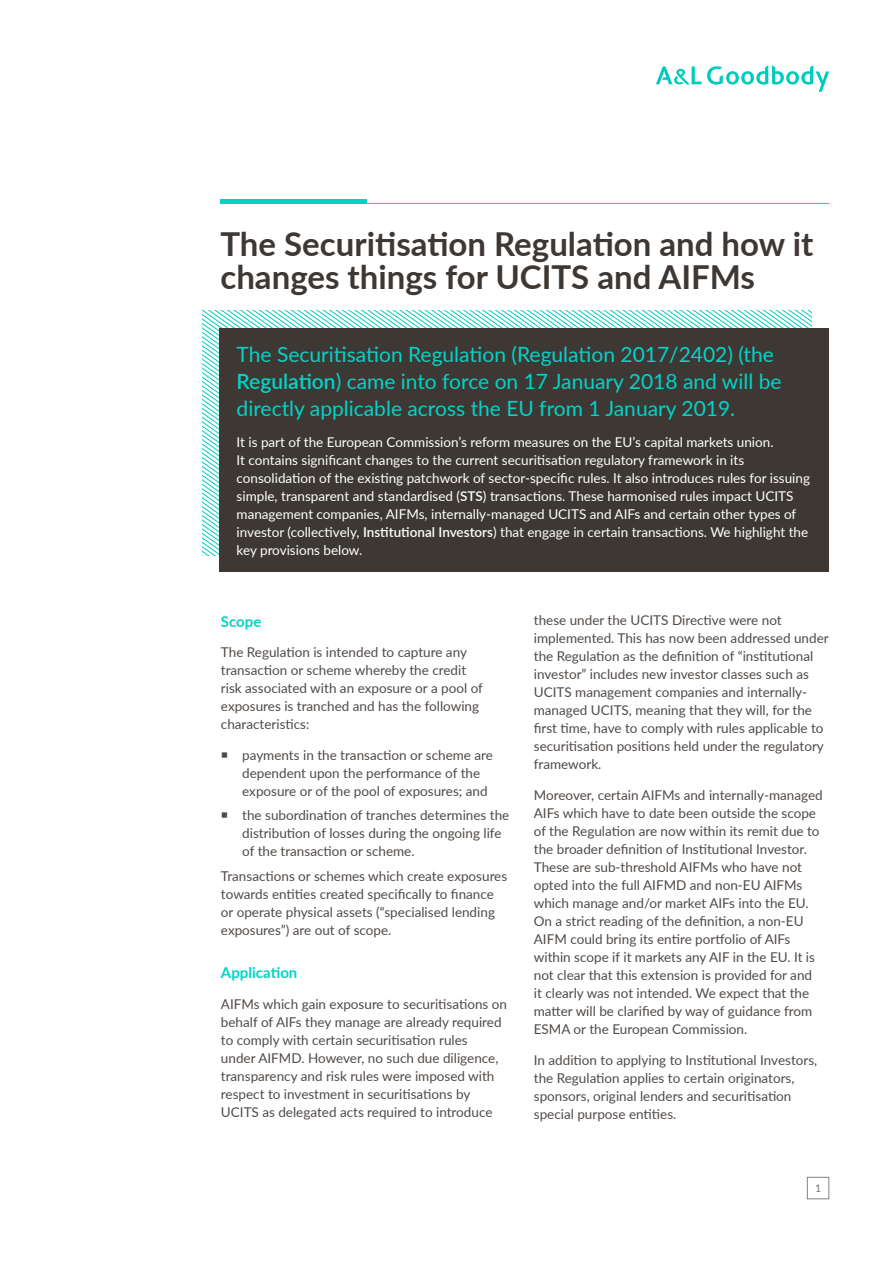
<style>
.page{position:relative;width:893px;height:1263px;background:#fff}
.page>*{position:absolute;margin:0;border:0;box-sizing:border-box;transform-origin:0 0}
.Heading{font:700 33px/33px "Lato";color:#3e3835}
.Intro_green_para{font:21px/27px "Lato";color:#03d3c6}
.Sub_Heading{font:700 15px "Lato";color:#03d3c6}
.Body_Text{font:13.5px/18px "Lato";color:#4f4a47}
.Intro_White_text{font:13.5px/18px "Lato";color:#fff}
.t1{font:10.5px "Lato";color:#736e6c}
.s1{font-weight:600}
</style>
<div class="page">
<svg style="left:656px;top:66px;width:45px;height:18px"></svg>
<svg style="left:707px;top:65px;width:122px;height:27px"></svg>
<div style="left:807px;top:1177px;width:22px;height:22px;border:1px solid #86817f"></div>
<hr style="left:220px;top:203px;width:609px;height:1px;background:#03d3c6">
<div style="left:220px;top:199px;width:147px;height:5px;background:#03d3c6"></div>
<svg style="left:630px;top:311px;width:182px;height:17px"></svg>
<div style="left:220px;top:328px;width:609px;height:244px;background:#3e3835"></div>
<p class="Heading" style="left:220px;top:226px;width:594px">The Securitisation Regulation and how it changes things for UCITS and AIFMs</p>
<p class="Intro_green_para" style="left:237px;top:340px;width:546px">The Securitisation Regulation (Regulation 2017/2402) (the<br><span class="s1">Regulation</span>) came into force on 17 January 2018 and will be directly applicable across the EU from 1 January 2019.</p>
<p class="Intro_White_text" style="left:237px;top:433px;width:575px">It is part of the European Commission’s reform measures on the EU’s capital markets union.<br>It contains significant changes to the current securitisation regulatory framework in its consolidation of the existing patchwork of sector-specific rules. It also introduces rules for issuing simple, transparent and standardised (<span class="s1">STS</span>) transactions. These harmonised rules impact UCITS management companies, AIFMs, internally-managed UCITS and AIFs and certain other types of investor (collectively, <span class="s1">Institutional Investors</span>) that engage in certain transactions. We highlight the key provisions below.</p>
<p class="Sub_Heading" style="left:221px;top:610px;width:42px">Scope</p>
<p class="Body_Text" style="left:221px;top:643px;width:263px">The Regulation is intended to capture any transaction or scheme whereby the credit risk associated with an exposure or a pool of exposures is tranched and has the following characteristics:</p>
<p class="Body_Text" style="left:242px;top:746px;width:252px">payments in the transaction or scheme are dependent upon the performance of the exposure or of the pool of exposures; and</p>
<p class="Body_Text" style="left:242px;top:806px;width:269px">the subordination of tranches determines the distribution of losses during the ongoing life of the transaction or scheme.</p>
<p class="Body_Text" style="left:221px;top:866px;width:288px">Transactions or schemes which create exposures towards entities created specifically to finance or operate physical assets (“specialised lending exposures”) are out of scope.</p>
<p class="Sub_Heading" style="left:221px;top:962px;width:78px">Application</p>
<p class="Body_Text" style="left:221px;top:995px;width:288px">AIFMs which gain exposure to securitisations on behalf of AIFs they manage are already required to comply with certain securitisation rules<br>under AIFMD. However, no such due diligence, transparency and risk rules were imposed with respect to investment in securitisations by UCITS as delegated acts required to introduce</p>
<p class="Body_Text" style="left:534px;top:611px;width:296px">these under the UCITS Directive were not implemented. This has now been addressed under the Regulation as the definition of “institutional investor” includes new investor classes such as UCITS management companies and internally&shy;managed UCITS, meaning that they will, for the first time, have to comply with rules applicable to securitisation positions held under the regulatory framework.</p>
<p class="Body_Text" style="left:534px;top:786px;width:290px">Moreover, certain AIFMs and internally-managed AIFs which have to date been outside the scope of the Regulation are now within its remit due to the broader definition of Institutional Investor.<br>These are sub-threshold AIFMs who have not opted into the full AIFMD and non-EU AIFMs which manage and/or market AIFs into the EU.<br>On a strict reading of the definition, a non-EU AIFM could bring its entire portfolio of AIFs within scope if it markets any AIF in the EU. It is not clear that this extension is provided for and it clearly was not intended. We expect that the matter will be clarified by way of guidance from ESMA or the European Commission.</p>
<p class="Body_Text" style="left:534px;top:1050px;width:285px">In addition to applying to Institutional Investors, the Regulation applies to certain originators, sponsors, original lenders and securitisation special purpose entities.</p>
<p class="t1" style="left:815px;top:1181px;width:8px">1</p>
</div>
